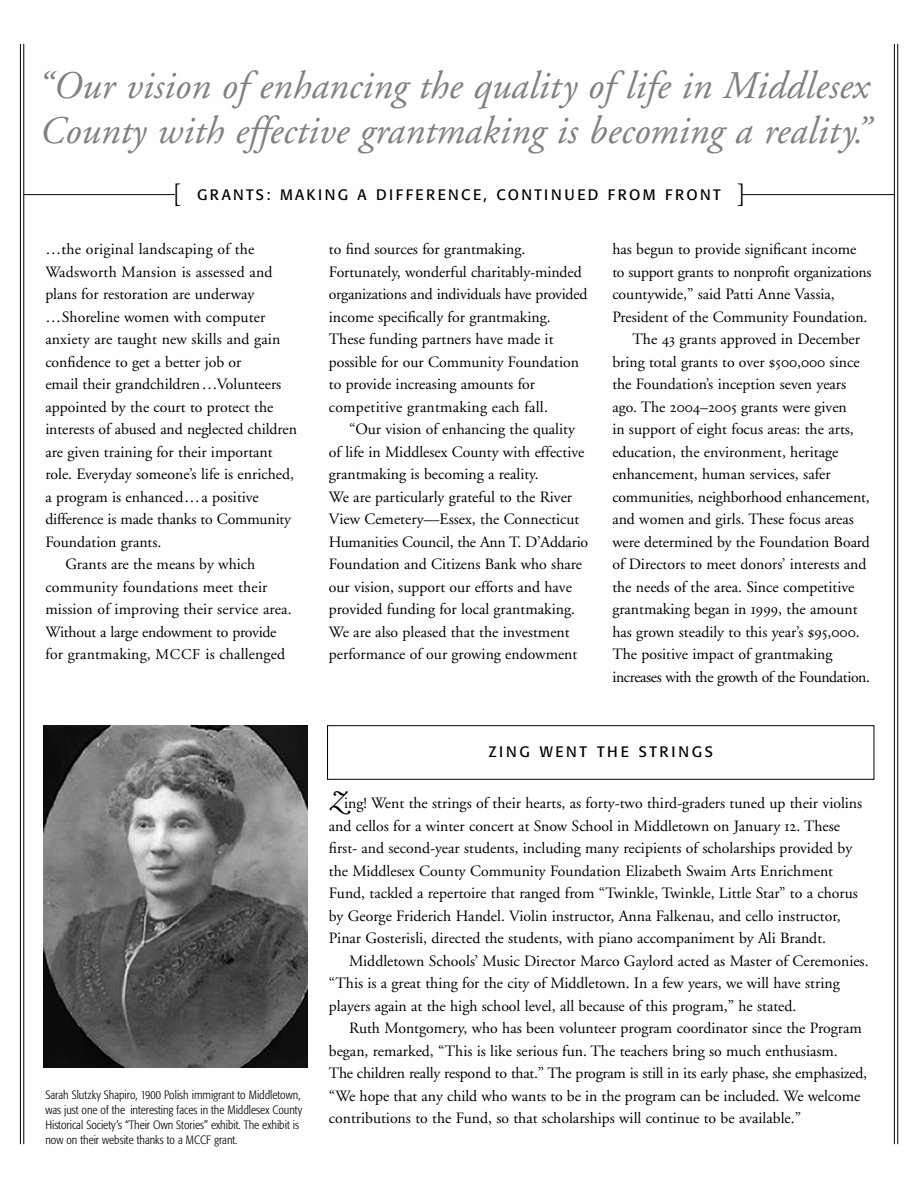
<style>
.page{position:relative;width:918px;height:1188px;background:#fff}
.page>*{position:absolute;margin:0;border:0;box-sizing:border-box;transform-origin:0 0}
.t1{font:italic 39px/45px "Adobe Garamond";letter-spacing:.005em;color:#808080}
.t2{font:27px "Adobe Garamond";color:#000}
.t3{font:italic 27px "Adobe Caslon Swash";color:#000}
.t4{font:15.75px/22.5px "Adobe Garamond";color:#000}
.t5{font:15.75px "Adobe Garamond";letter-spacing:-.025em;color:#000}
.t6{font:15px "Formata";letter-spacing:.165em;color:#000}
.t7{font:300 condensed 12px/15px "Formata";color:#000}
.s1{font-size:15px}
.s2{font-family:"Adobe Garamond Regular SC"}
</style>
<div class="page">
<hr style="left:24px;top:194px;width:870px;height:1px;background:#000">
<hr style="left:24px;top:44px;width:1px;height:1100px;background:#000">
<hr style="left:20px;top:44px;width:1px;height:1100px;background:#000">
<hr style="left:897px;top:44px;width:1px;height:1100px;background:#000">
<hr style="left:894px;top:44px;width:1px;height:1100px;background:#000">
<div style="left:176px;top:187px;width:566px;height:27px;background:#fff"></div>
<div style="left:327px;top:725px;width:547px;height:54px;border:1px solid #000"></div>
<img style="left:44px;top:725px;width:263px;height:343px">
<h1 class="t1" style="left:38px;top:67px;width:833px">“Our vision of enhancing the quality of life in Middlesex<br>County with effective grantmaking is becoming a reality.”</h1>
<h2 class="t2" style="left:172px;top:182px;width:10px">[</h2>
<h2 class="t2" style="left:737px;top:182px;width:10px">]</h2>
<p class="t6" style="left:197px;top:188px;width:525px">GRANTS: MAKING A DIFFERENCE, CONTINUED FROM FRONT</p>
<p class="t4" style="left:45px;top:239px;width:211px">…the original landscaping of the</p>
<p class="t4" style="left:45px;top:262px;width:229px">Wadsworth Mansion is assessed and</p>
<p class="t4" style="left:45px;top:284px;width:211px">plans for restoration are underway</p>
<p class="t4" style="left:45px;top:307px;width:221px">…Shoreline women with computer</p>
<p class="t4" style="left:45px;top:329px;width:237px">anxiety are taught new skills and gain</p>
<p class="t4" style="left:45px;top:352px;width:198px">confidence to get a better job or</p>
<p class="t4" style="left:45px;top:374px;width:238px">email their grandchildren…Volunteers</p>
<p class="t4" style="left:45px;top:397px;width:230px">appointed by the court to protect the</p>
<p class="t4" style="left:45px;top:419px;width:253px">interests of abused and neglected children</p>
<p class="t4" style="left:45px;top:442px;width:229px">are given training for their important</p>
<p class="t4" style="left:45px;top:464px;width:250px">role. Everyday someone’s life is enriched,</p>
<p class="t4" style="left:45px;top:487px;width:215px">a program is enhanced…a positive</p>
<p class="t4" style="left:45px;top:509px;width:247px">difference is made thanks to Community</p>
<p class="t4" style="left:45px;top:532px;width:118px">Foundation grants.</p>
<p class="t4" style="left:66px;top:554px;width:191px">Grants are the means by which</p>
<p class="t4" style="left:45px;top:577px;width:224px">community foundations meet their</p>
<p class="t4" style="left:45px;top:599px;width:248px">mission of improving their service area.</p>
<p class="t4" style="left:45px;top:622px;width:233px">Without a large endowment to provide</p>
<p class="t4" style="left:45px;top:644px;width:241px">for grantmaking, <span class="s1">MCCF</span> is challenged</p>
<p class="t7" style="left:45px;top:1089px;width:258px">Sarah Slutzky Shapiro, 1900 Polish immigrant to Middletown, was just one of the interesting faces in the Middlesex County Historical Society’s “Their Own Stories” exhibit. The exhibit is now on their website thanks to a MCCF grant.</p>
<p class="t4" style="left:329px;top:239px;width:260px">to find sources for grantmaking.<br>Fortunately, wonderful charitably-minded organizations and individuals have provided income specifically for grantmaking.<br>These funding partners have made it possible for our Community Foundation to provide increasing amounts for competitive grantmaking each fall.</p>
<p class="t4" style="left:329px;top:419px;width:261px;text-indent:20px">“Our vision of enhancing the quality of life in Middlesex County with effective grantmaking is becoming a reality.<br>We are particularly grateful to the River View Cemetery—Essex, the Connecticut Humanities Council, the Ann T. D’Addario Foundation and Citizens Bank who share our vision, support our efforts and have provided funding for local grantmaking.<br>We are also pleased that the investment performance of our growing endowment</p>
<p class="t4" style="left:612px;top:239px;width:246px">has begun to provide significant income</p>
<p class="t4" style="left:612px;top:262px;width:261px">to support grants to nonprofit organizations</p>
<p class="t4" style="left:612px;top:284px;width:224px">countywide,” said Patti Anne Vassia,</p>
<p class="t4" style="left:612px;top:307px;width:257px">President of the Community Foundation.</p>
<p class="t4" style="left:633px;top:329px;width:229px">The <span class="s2">43</span> grants approved in December</p>
<p class="t4" style="left:612px;top:352px;width:249px">bring total grants to over <span class="s2">$500,000</span> since</p>
<p class="t4" style="left:612px;top:374px;width:235px">the Foundation’s inception seven years</p>
<p class="t4" style="left:612px;top:397px;width:236px">ago. The <span class="s2">2004–2005</span> grants were given</p>
<p class="t4" style="left:612px;top:419px;width:243px">in support of eight focus areas: the arts,</p>
<p class="t4" style="left:612px;top:442px;width:228px">education, the environment, heritage</p>
<p class="t4" style="left:612px;top:464px;width:220px">enhancement, human services, safer</p>
<p class="t4" style="left:612px;top:487px;width:259px">communities, neighborhood enhancement,</p>
<p class="t4" style="left:612px;top:509px;width:243px">and women and girls. These focus areas</p>
<p class="t4" style="left:612px;top:532px;width:259px">were determined by the Foundation Board</p>
<p class="t4" style="left:612px;top:554px;width:256px">of Directors to meet donors’ interests and</p>
<p class="t4" style="left:612px;top:577px;width:243px">the needs of the area. Since competitive</p>
<p class="t4" style="left:612px;top:599px;width:247px">grantmaking began in <span class="s2">1999</span>, the amount</p>
<p class="t4" style="left:612px;top:622px;width:249px">has grown steadily to this year’s <span class="s2">$95,000</span>.</p>
<p class="t4" style="left:612px;top:644px;width:222px">The positive impact of grantmaking</p>
<p class="t5" style="left:612px;top:670px;width:259px">increases with the growth of the Foundation.</p>
<p class="t6" style="left:489px;top:746px;width:226px">ZING WENT THE STRINGS</p>
<p class="t4" style="left:329px;top:793px;width:535px;text-indent:15px">ing! Went the strings of their hearts, as forty-two third-graders tuned up their violins and cellos for a winter concert at Snow School in Middletown on January <span class="s2">12</span>. These first- and second-year students, including many recipients of scholarships provided by the Middlesex County Community Foundation Elizabeth Swaim Arts Enrichment Fund, tackled a repertoire that ranged from “Twinkle, Twinkle, Little Star” to a chorus by George Friderich Handel. Violin instructor, Anna Falkenau, and cello instructor, Pinar Gosterisli, directed the students, with piano accompaniment by Ali Brandt.</p>
<p class="t4" style="left:329px;top:951px;width:541px;text-indent:20px">Middletown Schools’ Music Director Marco Gaylord acted as Master of Ceremonies. “This is a great thing for the city of Middletown. In a few years, we will have string players again at the high school level, all because of this program,” he stated.</p>
<p class="t4" style="left:329px;top:1018px;width:540px;text-indent:20px">Ruth Montgomery, who has been volunteer program coordinator since the Program began, remarked, “This is like serious fun. The teachers bring so much enthusiasm.<br>The children really respond to that.” The program is still in its early phase, she emphasized, “We hope that any child who wants to be in the program can be included. We welcome contributions to the Fund, so that scholarships will continue to be available.”</p>
<h2 class="t3" style="left:329px;top:791px;width:17px">Z</h2>
</div>
